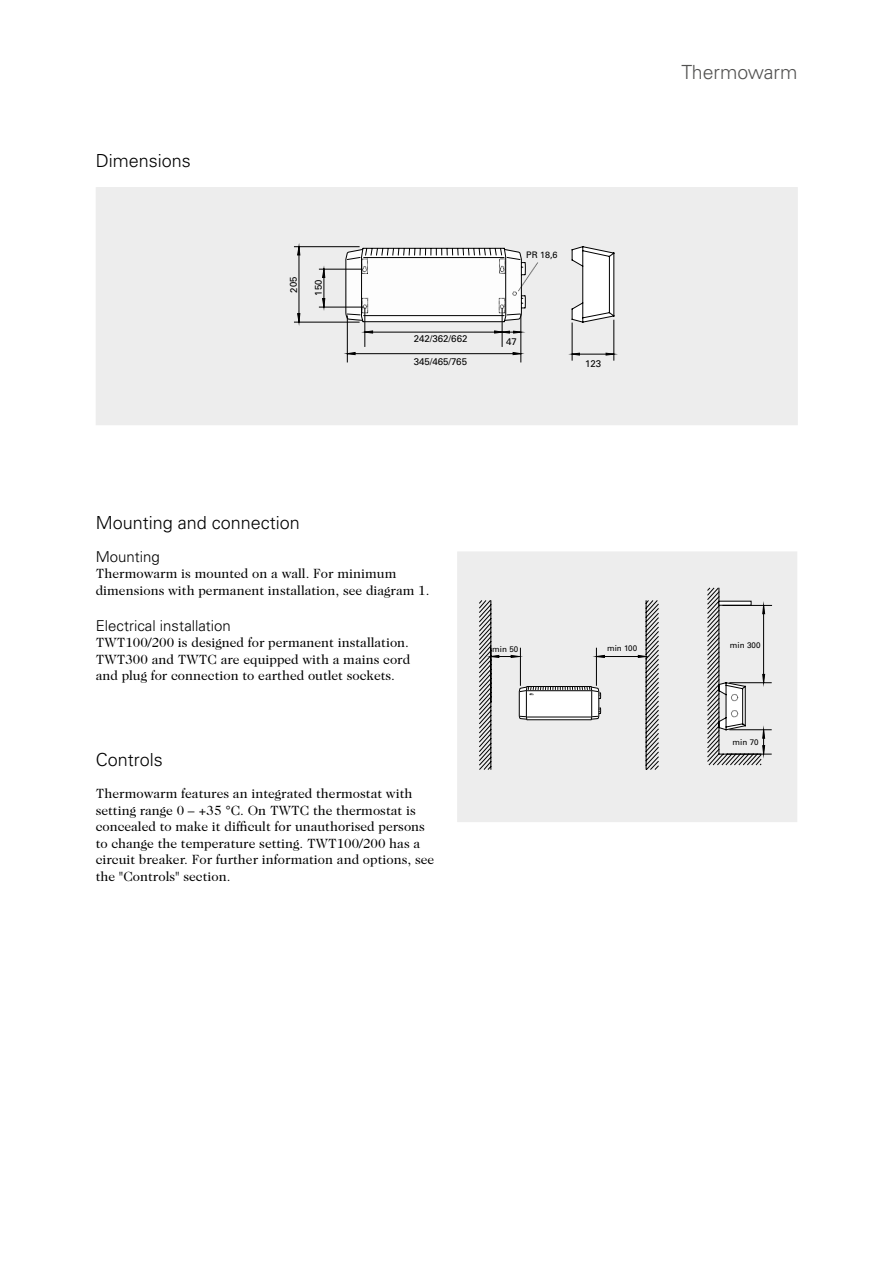
<style>
.page{position:relative;width:893px;height:1263px;background:#fff}
.page>*{position:absolute;margin:0;border:0;box-sizing:border-box;transform-origin:0 0}
.t1{font:300 19.5px "Univers";color:#525251}
.t2{font:300 18px "Univers";color:#000}
.t3{font:300 15px "Univers";color:#000}
.t4{font:13.5px/16.5px "Caslon Two Twenty Four";color:#000}
.t5{font:9.6px "Univers";color:#000}
.t6{font:9px "Univers";color:#000}
.t7{font:8.1px "Univers";color:#000}
</style>
<div class="page">
<div style="left:96px;top:187px;width:702px;height:238px;background:#ededed"></div>
<div style="left:457px;top:551px;width:340px;height:271px;background:#ededed"></div>
<svg style="left:479px;top:600px;width:283px;height:170px"></svg>
<svg style="left:490px;top:588px;width:281px;height:167px"></svg>
<div style="left:731px;top:694px;width:7px;height:7px;background:#fff;border-radius:50%"></div>
<div style="left:731px;top:694px;width:7px;height:7px;border:1px dashed #000;border-radius:50%"></div>
<div style="left:731px;top:710px;width:7px;height:7px;background:#fff;border-radius:50%"></div>
<div style="left:731px;top:710px;width:7px;height:7px;border:1px dashed #000;border-radius:50%"></div>
<svg style="left:294px;top:246px;width:321px;height:116px"></svg>
<h2 class="t2" style="left:96px;top:150px;width:97px">Dimensions</h2>
<p class="t5" style="left:414px;top:332px;width:55px">242/362/662</p>
<p class="t6" style="left:526px;top:249px;width:33px">PR 18,6</p>
<p class="t5" style="left:506px;top:336px;width:12px">47</p>
<p class="t5" style="left:414px;top:356px;width:55px">345/465/765</p>
<p class="t5" style="left:585px;top:358px;width:17px">123</p>
<h1 class="t1" style="left:681px;top:61px;width:117px">Thermowarm</h1>
<h2 class="t2" style="left:96px;top:512px;width:206px">Mounting and connection</h2>
<p class="t3" style="left:96px;top:547px;width:66px">Mounting</p>
<p class="t4" style="left:96px;top:565px;width:335px">Thermowarm is mounted on a wall. For minimum dimensions with permanent installation, see diagram 1.</p>
<p class="t3" style="left:96px;top:616px;width:137px">Electrical installation</p>
<p class="t4" style="left:96px;top:634px;width:316px;text-align:justify">TWT100/200 is designed for permanent installation.<br>TWT300 and TWTC are equipped with a mains cord and plug for connection to earthed outlet sockets.</p>
<h2 class="t2" style="left:96px;top:748px;width:69px">Controls</h2>
<p class="t4" style="left:96px;top:785px;width:340px">Thermowarm features an integrated thermostat with setting range 0 – +35 °C. On TWTC the thermostat is concealed to make it difficult for unauthorised persons to change the temperature setting. TWT100/200 has a circuit breaker. For further information and options, see the "Controls" section.</p>
<p class="t7" style="left:492px;top:644px;width:28px">min 50</p>
<p class="t7" style="left:607px;top:644px;width:32px">min 100</p>
<p class="t7" style="left:730px;top:640px;width:32px">min 300</p>
<p class="t7" style="left:733px;top:737px;width:28px">min 70</p>
</div>
